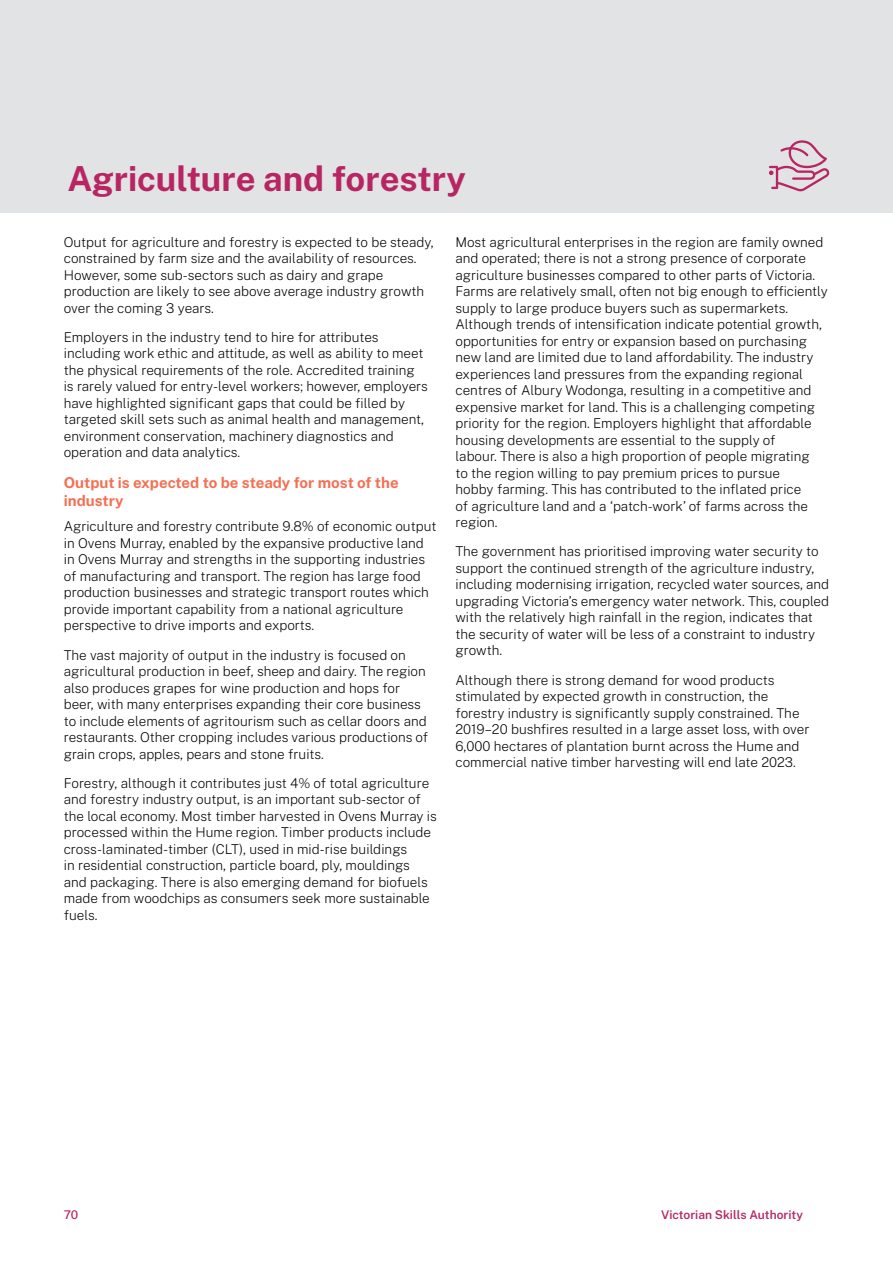
<style>
.page{position:relative;width:893px;height:1263px;background:#fff}
.page>*{position:absolute;margin:0;border:0;box-sizing:border-box;transform-origin:0 0}
.t1{font:700 34.5px "Public Sans";color:#b72563}
.t2{font:700 15px/18px "Public Sans";color:#f37053}
.t3{font:200 13.5px/16.5px "Public Sans";color:#000}
.t4{font:600 12px "Public Sans";color:#b72563}
.t5{font:500 12px "Public Sans";color:#b72563}
</style>
<div class="page">
<div style="left:0;top:0;width:893px;height:213px;background:#e2e3e4"></div>
<svg style="left:769px;top:140px;width:60px;height:51px"></svg>
<h1 class="t1" style="left:68px;top:156px;width:400px">Agriculture and forestry</h1>
<p class="t3" style="left:64px;top:233px;width:371px">Output for agriculture and forestry is expected to be steady, constrained by farm size and the availability of resources.<br>However, some sub-sectors such as dairy and grape production are likely to see above average industry growth over the coming 3 years.</p>
<p class="t3" style="left:64px;top:328px;width:366px">Employers in the industry tend to hire for attributes including work ethic and attitude, as well as ability to meet the physical requirements of the role. Accredited training is rarely valued for entry-level workers; however, employers have highlighted significant gaps that could be filled by targeted skill sets such as animal health and management, environment conservation, machinery diagnostics and operation and data analytics.</p>
<p class="t2" style="left:64px;top:473px;width:336px">Output is expected to be steady for most of the industry</p>
<p class="t3" style="left:64px;top:518px;width:374px">Agriculture and forestry contribute 9.8% of economic output in Ovens Murray, enabled by the expansive productive land in Ovens Murray and strengths in the supporting industries of manufacturing and transport. The region has large food production businesses and strategic transport routes which provide important capability from a national agriculture perspective to drive imports and exports.</p>
<p class="t3" style="left:64px;top:646px;width:366px">The vast majority of output in the industry is focused on agricultural production in beef, sheep and dairy. The region also produces grapes for wine production and hops for beer, with many enterprises expanding their core business to include elements of agritourism such as cellar doors and restaurants. Other cropping includes various productions of grain crops, apples, pears and stone fruits.</p>
<p class="t3" style="left:64px;top:774px;width:374px">Forestry, although it contributes just 4% of total agriculture and forestry industry output, is an important sub-sector of the local economy. Most timber harvested in Ovens Murray is processed within the Hume region. Timber products include cross-laminated-timber (CLT), used in mid-rise buildings<br>in residential construction, particle board, ply, mouldings<br>and packaging. There is also emerging demand for biofuels made from woodchips as consumers seek more sustainable fuels.</p>
<p class="t3" style="left:455px;top:233px;width:374px">Most agricultural enterprises in the region are family owned and operated; there is not a strong presence of corporate agriculture businesses compared to other parts of Victoria.<br>Farms are relatively small, often not big enough to efficiently supply to large produce buyers such as supermarkets.<br>Although trends of intensification indicate potential growth, opportunities for entry or expansion based on purchasing new land are limited due to land affordability. The industry experiences land pressures from the expanding regional centres of Albury Wodonga, resulting in a competitive and expensive market for land. This is a challenging competing priority for the region. Employers highlight that affordable housing developments are essential to the supply of<br>labour. There is also a high proportion of people migrating<br>to the region willing to pay premium prices to pursue<br>hobby farming. This has contributed to the inflated price<br>of agriculture land and a ‘patch-work’ of farms across the region.</p>
<p class="t3" style="left:455px;top:543px;width:375px">The government has prioritised improving water security to support the continued strength of the agriculture industry, including modernising irrigation, recycled water sources, and upgrading Victoria’s emergency water network. This, coupled with the relatively high rainfall in the region, indicates that the security of water will be less of a constraint to industry growth.</p>
<p class="t3" style="left:455px;top:671px;width:356px">Although there is strong demand for wood products stimulated by expected growth in construction, the forestry industry is significantly supply constrained. The 2019–20 bushfires resulted in a large asset loss, with over 6,000 hectares of plantation burnt across the Hume and commercial native timber harvesting will end late 2023.</p>
<p class="t5" style="left:64px;top:1207px;width:16px">70</p>
<p class="t4" style="left:661px;top:1207px;width:143px">Victorian Skills Authority</p>
</div>
